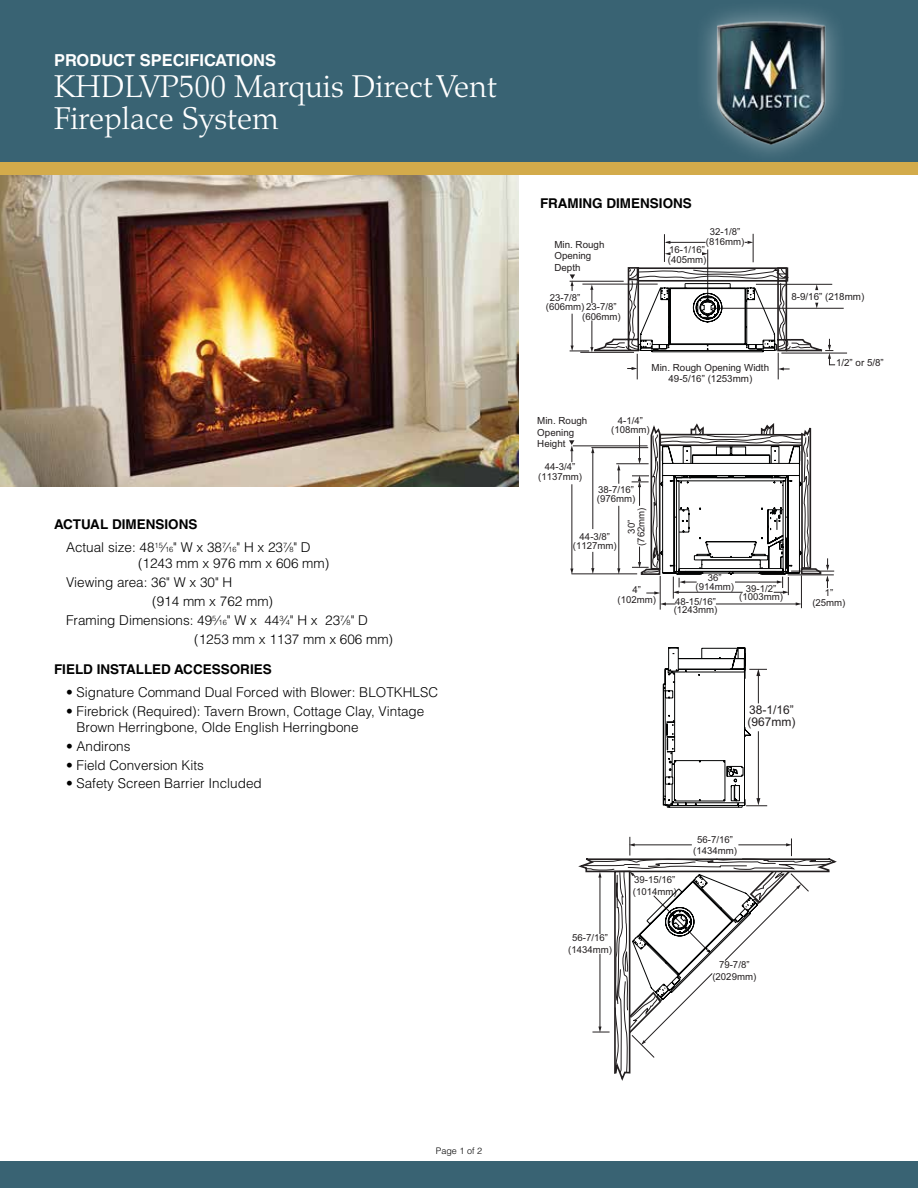
<style>
.page{position:relative;width:918px;height:1188px;background:#fff}
.page>*{position:absolute;margin:0;border:0;box-sizing:border-box;transform-origin:0 0}
.t1{font:300 31.5px/31.5px "Palatino LT Std";color:#fff}
.t2{font:700 16.5px "Helvetica LT Std";color:#fff}
.t3{font:300 13.5px/23px "Helvetica LT Std";color:#000}
.t4{font:700 13.5px "Helvetica LT Std";color:#000}
.t5{font:12px/12.1px "Arial";color:#231f20}
.t6{font:9.75px/11.7px "Arial";color:#231f20}
.t7{font:9.6px/9.6px "Arial";color:#231f20;text-align:center}
.t8{font:300 9px "Helvetica LT Std";color:#000}
.s1{font-weight:700}
.s2{font-size:7.35px}
</style>
<div class="page">
<img style="left:0;top:175px;width:519px;height:311px">
<div style="left:0;top:0;width:918px;height:162px;background:#396373"></div>
<div style="left:693px;top:0;width:156px;height:166px;background:#fff;opacity:.5"></div>
<img style="left:693px;top:18px;width:156px;height:128px">
<div style="left:0;top:162px;width:918px;height:13px;background:#d3ab4b"></div>
<div style="left:0;top:1162px;width:918px;height:26px;background:#396373"></div>
<hr style="left:781px;top:353px;width:66px;height:1px;background:#231f20">
<hr style="left:712px;top:308px;width:132px;height:1px;background:#231f20">
<svg style="left:570px;top:234px;width:266px;height:145px"></svg>
<svg style="left:632px;top:287px;width:127px;height:93px"></svg>
<svg style="left:569px;top:423px;width:268px;height:658px"></svg>
<p class="t2" style="left:54px;top:50px;width:224px">PRODUCT SPECIFICATIONS</p>
<h1 class="t1" style="left:54px;top:71px;width:445px">KHDLVP500 Marquis Direct Vent<br>Fireplace System</h1>
<p class="t3" style="left:66px;top:513px;width:246px;text-indent:-12px"><span class="s1">ACTUAL DIMENSIONS<br></span>Actual size: 48<sup>15</sup>⁄<span class="s2">16</span>" W x 38<sup>7</sup>⁄<span class="s2">16</span>" H x 23<sup>7</sup>⁄<span class="s2">8</span>" D</p>
<p class="t3" style="left:138px;top:552px;width:193px">(1243 mm x 976 mm x 606 mm)</p>
<p class="t3" style="left:66px;top:571px;width:168px">Viewing area: 36" W x 30" H</p>
<p class="t3" style="left:152px;top:590px;width:122px">(914 mm x 762 mm)</p>
<p class="t3" style="left:66px;top:609px;width:303px">Framing Dimensions: 49<sup>5</sup>⁄<span class="s2">16</span>" W x 44<sup>3</sup>⁄<span class="s2">4</span>" H x 23<sup>7</sup>⁄<span class="s2">8</span>" D</p>
<p class="t3" style="left:194px;top:628px;width:200px">(1253 mm x 1137 mm x 606 mm)</p>
<p class="t4" style="left:54px;top:661px;width:219px">FIELD INSTALLED ACCESSORIES</p>
<p class="t3" style="left:66px;top:680px;width:374px">• Signature Command Dual Forced with Blower: BLOTKHLSC</p>
<p class="t3" style="left:77px;top:702px;width:349px;line-height:16.2px;text-indent:-11px">• Firebrick (Required): Tavern Brown, Cottage Clay, Vintage<br>Brown Herringbone, Olde English Herringbone</p>
<p class="t3" style="left:66px;top:734px;width:66px">• Andirons</p>
<p class="t3" style="left:66px;top:753px;width:140px">• Field Conversion Kits</p>
<p class="t3" style="left:66px;top:772px;width:197px">• Safety Screen Barrier Included</p>
<p class="t4" style="left:540px;top:195px;width:153px">FRAMING DIMENSIONS</p>
<p class="t5" style="left:505px;top:199px;width:90px">(606mm) 23-7/8”</p>
<p class="t6" style="left:554px;top:239px;width:52px">Min. Rough<br>Opening<br>Depth</p>
<p class="t7" style="left:550px;top:293px;width:32px">23-7/8”</p>
<p class="t7" style="left:546px;top:302px;width:72px">(606mm) 23-7/8”</p>
<p class="t7" style="left:582px;top:312px;width:40px">(606mm)</p>
<p class="t7" style="left:706px;top:227px;width:40px">32-1/8” (816mm)</p>
<p class="t7" style="left:668px;top:245px;width:40px;text-align:left">16-1/16” (405mm)</p>
<p class="t6" style="left:791px;top:291px;width:74px">8-9/16” (218mm)</p>
<p class="t6" style="left:652px;top:361px;width:119px;text-align:center">Min. Rough Opening Width<br>49-5/16” (1253mm)</p>
<p class="t6" style="left:537px;top:415px;width:52px">Min. Rough<br>Opening<br>Height</p>
<p class="t7" style="left:538px;top:462px;width:45px">44-3/4” (1137mm)</p>
<p class="t7" style="left:611px;top:416px;width:40px">4-1/4” (108mm)</p>
<p class="t5" style="left:618px;top:504px;width:50px;rotate:-90deg">(762mm)</p>
<p class="t7" style="left:597px;top:485px;width:40px;text-align:left">38-7/16” (976mm)</p>
<p class="t7" style="left:573px;top:532px;width:45px">44-3/8” (1127mm)</p>
<p class="t7" style="left:627px;top:546px;width:40px;rotate:-90deg">30” (762mm)</p>
<p class="t7" style="left:618px;top:585px;width:40px">4” (102mm)</p>
<p class="t7" style="left:696px;top:574px;width:40px;line-height:8.4px">36” (914mm)</p>
<p class="t7" style="left:739px;top:584px;width:45px;line-height:8.4px">39-1/2” (1003mm)</p>
<p class="t7" style="left:674px;top:597px;width:45px;line-height:8.4px;text-align:left">48-15/16” (1243mm)</p>
<p class="t6" style="left:836px;top:357px;width:49px">1/2” or 5/8”</p>
<p class="t7" style="left:812px;top:588px;width:35px">1” (25mm)</p>
<p class="t5" style="left:747px;top:704px;width:50px">38-1/16” (967mm)</p>
<p class="t7" style="left:740px;top:706px;width:40px;text-align:left">38-1/16” (967mm)</p>
<p class="t7" style="left:568px;top:932px;width:45px;line-height:11.6px">56-7/16” (1434mm)</p>
<p class="t7" style="left:633px;top:874px;width:45px;line-height:11.6px;text-align:left">39-15/16” (1014mm)</p>
<p class="t7" style="left:693px;top:834px;width:45px;line-height:11.6px">56-7/16” (1434mm)</p>
<p class="t7" style="left:712px;top:959px;width:45px;line-height:11.6px">79-7/8” (2029mm)</p>
<p class="t8" style="left:436px;top:1145px;width:48px">Page 1 of 2</p>
</div>
